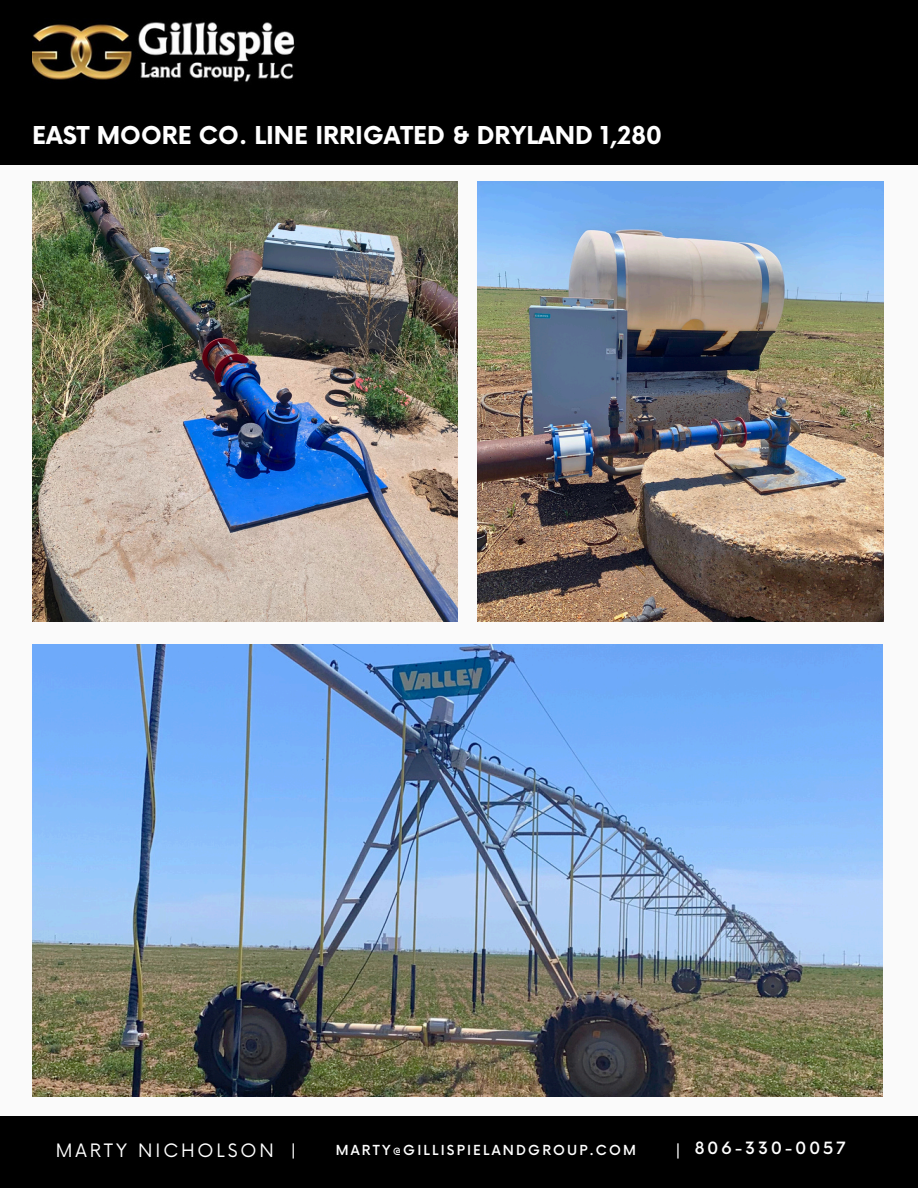
<style>
.page{position:relative;width:918px;height:1188px;background:#fafafa}
.page>*{position:absolute;margin:0;border:0;box-sizing:border-box;transform-origin:0 0}
.t1{font:700 24px "Now";color:#fff}
.t2{font:18px "Now";letter-spacing:.16em;color:#fff}
.t3{font:500 16.8px "Now";color:#fff}
.t4{font:500 16.5px "Now";letter-spacing:.16em;color:#fff}
.t5{font:500 13.5px "Now";letter-spacing:.16em;color:#fff}
</style>
<div class="page">
<div style="left:0;top:0;width:918px;height:164px;background:#000"></div>
<img style="left:32px;top:21px;width:263px;height:61px">
<div style="left:0;top:1116px;width:918px;height:72px;background:#000"></div>
<img style="left:477px;top:181px;width:406px;height:440px">
<img style="left:32px;top:644px;width:851px;height:452px">
<img style="left:32px;top:181px;width:425px;height:440px">
<p class="t1" style="left:32px;top:122px;width:632px">EAST MOORE CO. LINE IRRIGATED &amp; DRYLAND 1,280</p>
<h2 class="t2" style="left:56px;top:1141px;width:219px">MARTY NICHOLSON</h2>
<h3 class="t3" style="left:291px;top:1141px;width:7px">|</h3>
<h4 class="t5" style="left:336px;top:1143px;width:302px">MARTY@GILLISPIELANDGROUP.COM</h4>
<p class="t3" style="left:676px;top:1141px;width:7px">|</p>
<p class="t4" style="left:695px;top:1140px;width:152px">806-330-0057</p>
</div>
